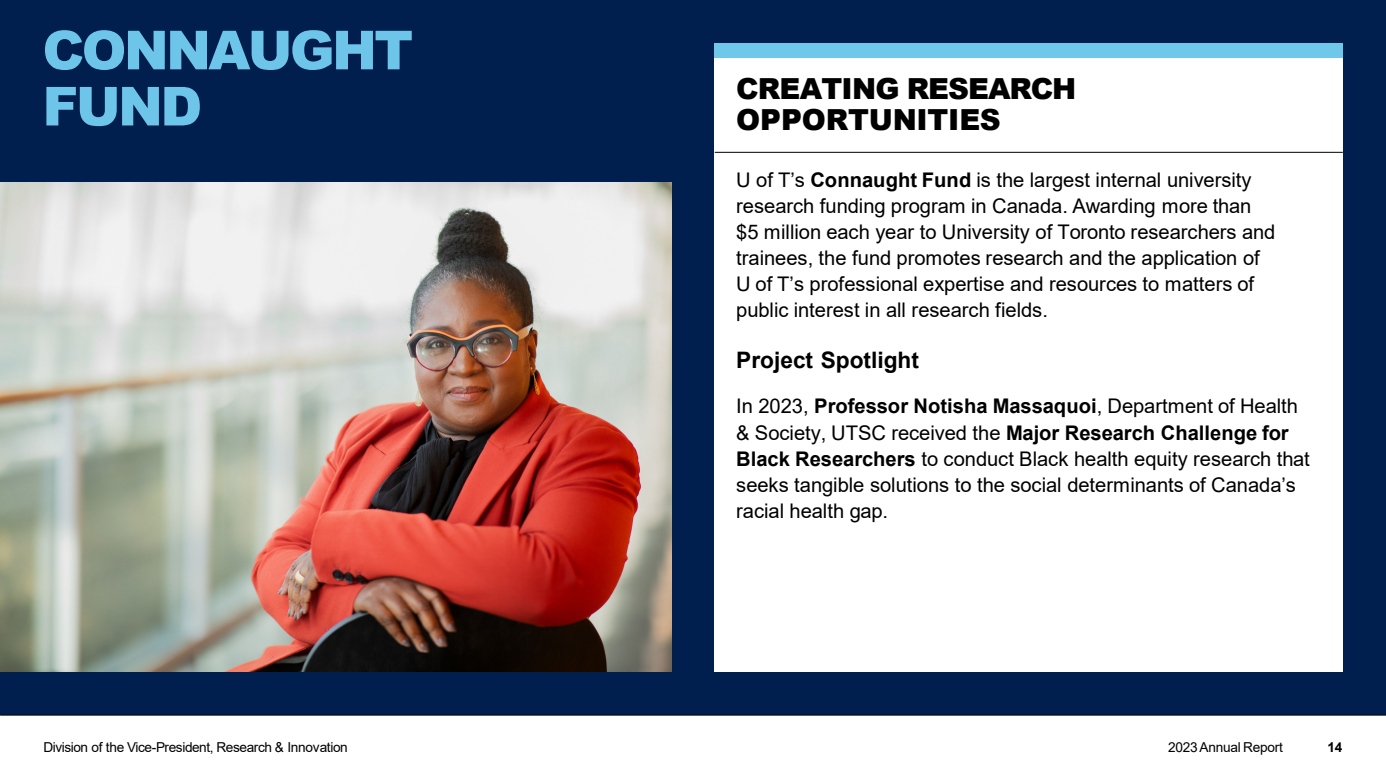
<style>
.page{position:relative;width:1386px;height:780px;background:#fff}
.page>*{position:absolute;margin:0;border:0;box-sizing:border-box;transform-origin:0 0}
.t1{font:900 53.73px/56.1px "Arial";letter-spacing:-.05em;color:#6dc6ea}
.t2{font:900 28.96px/30.4px "Arial";letter-spacing:-.025em;color:#000}
.t3{font:700 22.66px "Arial";color:#000}
.t4{font:20.12px/26.1px "Arial";letter-spacing:-.005em;color:#000}
.t5{font:13.65px "Arial";letter-spacing:-.025em;color:#000}
.t6{font:700 13.65px "Arial";color:#000}
.s1{font-weight:700}
</style>
<div class="page">
<div style="left:0;top:0;width:1385px;height:714px;background:#001f4e"></div>
<div style="left:714px;top:58px;width:628px;height:613px;background:#fff"></div>
<div style="left:714px;top:43px;width:628px;height:15px;background:#6fc7ea"></div>
<hr style="left:714px;top:152px;width:628px;height:1px;background:#000">
<img style="left:0;top:182px;width:671px;height:489px">
<hr style="left:0;top:714px;width:1385px;height:1px;background:#000">
<h1 class="t1" style="left:42px;top:20px;width:372px">CONNAUGHT<br>FUND</h1>
<p class="t2" style="left:736px;top:72px;width:341px">CREATING RESEARCH<br>OPPORTUNITIES</p>
<p class="t4" style="left:736px;top:166px;width:517px">U of T’s <span class="s1">Connaught Fund</span> is the largest internal university research funding program in Canada. Awarding more than</p>
<p class="t4" style="left:736px;top:219px;width:540px">$5 million each year to University of Toronto researchers and trainees, the fund promotes research and the application of U of T’s professional expertise and resources to matters of public interest in all research fields.</p>
<p class="t3" style="left:736px;top:343px;width:184px">Project Spotlight</p>
<p class="t4" style="left:736px;top:393px;width:575px">In 2023, <span class="s1">Professor Notisha Massaquoi</span>, Department of Health &amp; Society, UTSC received the <span class="s1">Major Research Challenge for Black Researchers</span> to conduct Black health equity research that seeks tangible solutions to the social determinants of Canada’s racial health gap.</p>
<p class="t5" style="left:43px;top:737px;width:306px">Division of the Vice-President, Research &amp; Innovation</p>
<p class="t5" style="left:1167px;top:737px;width:116px">2023 Annual Report</p>
<p class="t6" style="left:1327px;top:736px;width:16px">14</p>
</div>
